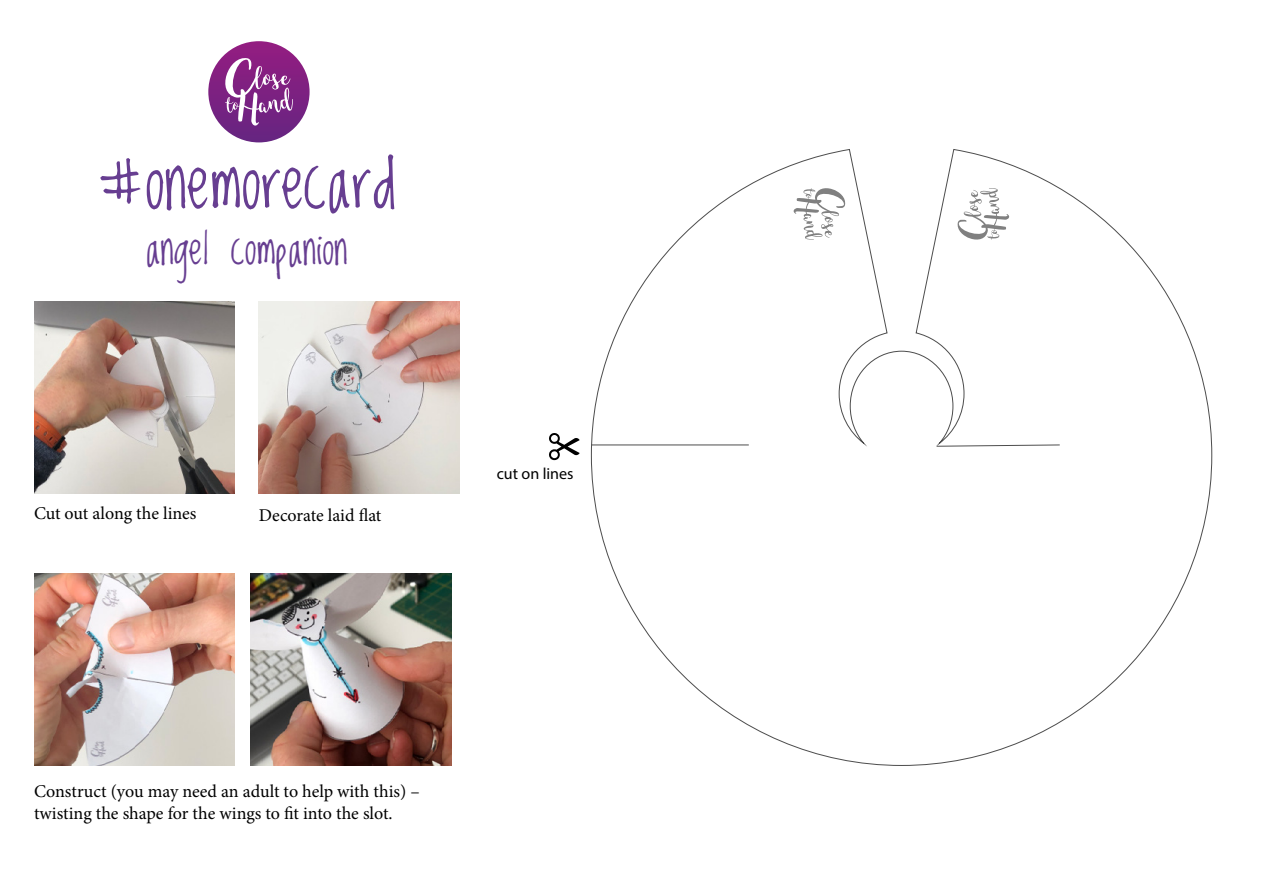
<style>
.page{position:relative;width:1263px;height:893px;background:#fff}
.page>*{position:absolute;margin:0;border:0;box-sizing:border-box;transform-origin:0 0}
.t1{font:72px "Lovedbythe King";color:#673e91}
.t2{font:43.5px "Lovedbythe King";color:#673e91}
.t3{font:18px/21.6px "Minion Pro";letter-spacing:-.005em;color:#000}
.t4{font:16.05px "Myriad Pro";color:#000}
</style>
<div class="page">
<img style="left:34px;top:302px;width:201px;height:191px">
<img style="left:259px;top:302px;width:200px;height:191px">
<img style="left:34px;top:574px;width:201px;height:191px">
<img style="left:251px;top:574px;width:200px;height:191px">
<svg style="left:590px;top:149px;width:623px;height:617px"></svg>
<hr style="left:591px;top:444px;width:158px;height:1px;background:#4d4d4d">
<svg style="left:936px;top:444px;width:125px;height:3px"></svg>
<svg style="left:955px;top:188px;width:56px;height:60px"></svg>
<svg style="left:791px;top:180px;width:57px;height:60px"></svg>
<svg style="left:549px;top:433px;width:31px;height:28px"></svg>
<svg style="left:208px;top:41px;width:102px;height:101px"></svg>
<h1 class="t1" style="left:99px;top:132px;width:297px">#onemorecard</h1>
<h2 class="t2" style="left:146px;top:218px;width:203px">angel companion</h2>
<p class="t3" style="left:34px;top:503px;width:164px">Cut out along the lines</p>
<p class="t3" style="left:259px;top:505px;width:124px">Decorate laid flat</p>
<p class="t4" style="left:497px;top:463px;width:78px">cut on lines</p>
<p class="t3" style="left:34px;top:781px;width:387px">Construct (you may need an adult to help with this) – twisting the shape for the wings to fit into the slot.</p>
</div>
